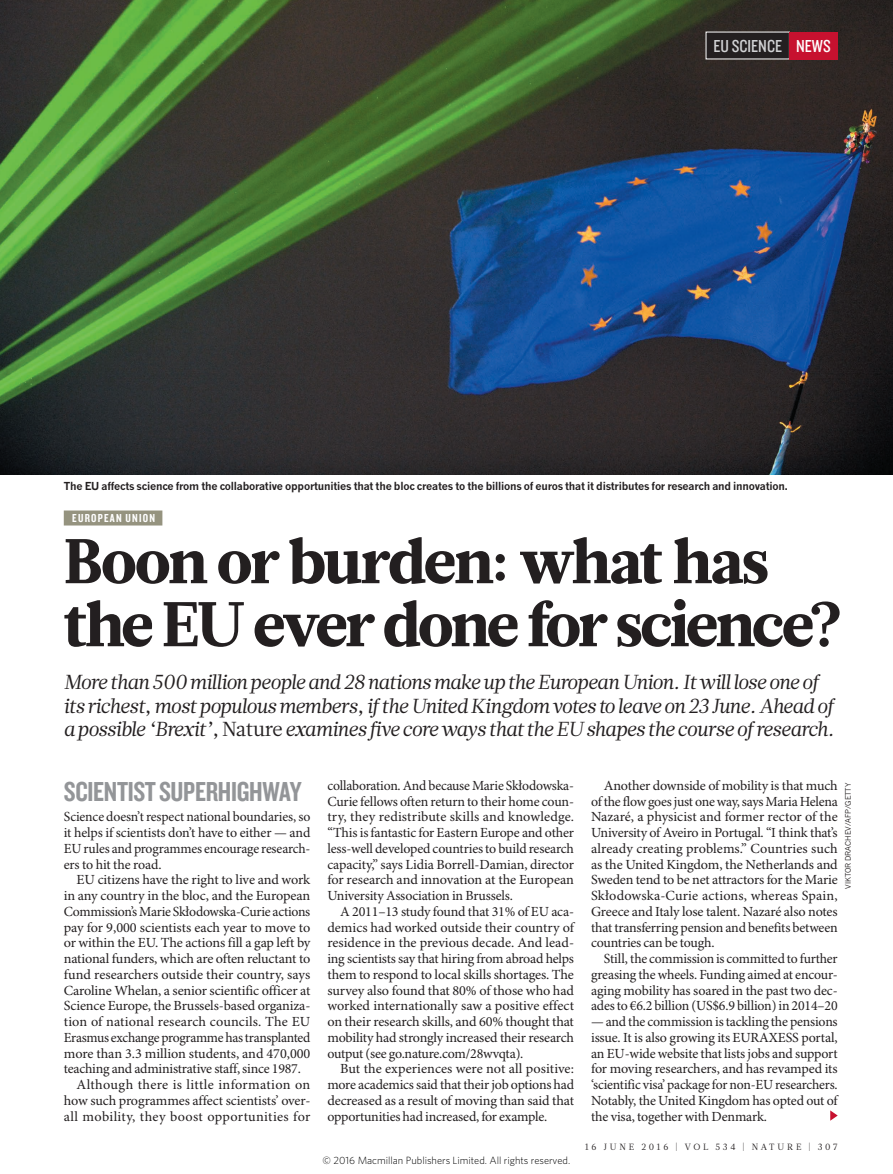
<style>
.page{position:relative;width:893px;height:1174px;background:#fff}
.page>*{position:absolute;margin:0;border:0;box-sizing:border-box;transform-origin:0 0}
.HEAD_42{font:900 63px/63px "Glosa Math";letter-spacing:-.035em;color:#231f20}
.VOX_PROF_NAME{font:28.5px "Knockout 49 Liteweight";letter-spacing:-.01em;color:#939598}
.INTRO{font:italic 20.25px/23.7px "Glosa Math";letter-spacing:-.01em;color:#231f20}
.t1{font:18px "Knockout 29 Junior Ltweight";color:#d1d2d4}
.t2{font:18px "Knockout 29 Junior Ltweight";color:#fff}
.BODY_INDENT{font:13.95px/15.8px "Minion Pro";letter-spacing:-.015em;color:#231f20;text-align:justify}
.BODY_1ST_PARA{font:13.95px/15.8px "Minion Pro";letter-spacing:-.01em;color:#231f20;text-align:justify}
.SUBJECT_STRAP{font:12px "Knockout 49 Liteweight";letter-spacing:.1em;color:#fff}
.PIC_CAPTION{font:700 10.8px "News Gothic MTOT";letter-spacing:-.02em;color:#231f20}
.t3{font:300 10.5px "Whitney";color:#000}
.t4{font:9px "Glosa Math";letter-spacing:.3em;color:#231f20}
.PIC_CREDIT{font:7.5px "News Gothic MTOT";color:#231f20}
.s1{font-style:normal}
</style>
<div class="page">
<img style="left:0;top:0;width:893px;height:474px">
<div style="left:64px;top:510px;width:98px;height:15px;background:#95937f"></div>
<svg style="left:830px;top:1110px;width:8px;height:10px"></svg>
<div style="left:706px;top:32px;width:83px;height:27px;background:#231f20"></div>
<div style="left:789px;top:32px;width:49px;height:27px;background:#c7112f"></div>
<p class="t1" style="left:713px;top:34px;width:70px">EU SCIENCE</p>
<p class="t2" style="left:796px;top:34px;width:36px">NEWS</p>
<p class="PIC_CAPTION" style="left:64px;top:480px;width:725px">The EU affects science from the collaborative opportunities that the bloc creates to the billions of euros that it distributes for research and innovation.</p>
<p class="SUBJECT_STRAP" style="left:72px;top:510px;width:84px">EUROPEAN UNION</p>
<p class="HEAD_42" style="left:64px;top:531px;width:780px">Boon or burden: what has the EU ever done for science?</p>
<p class="INTRO" style="left:64px;top:670px;width:772px">More than 500 million people and 28 nations make up the European Union. It will lose one of its richest, most populous members, if the United Kingdom votes to leave on 23 June. Ahead of a possible ‘Brexit’, <span class="s1">Nature</span> examines five core ways that the EU shapes the course of research.</p>
<p class="VOX_PROF_NAME" style="left:64px;top:773px;width:239px">SCIENTIST SUPERHIGHWAY</p>
<p class="BODY_1ST_PARA" style="left:64px;top:809px;width:248px">Science doesn’t respect national boundaries, so it helps if scientists don’t have to either — and EU rules and programmes encourage research&shy;ers to hit the road.</p>
<p class="BODY_INDENT" style="left:64px;top:872px;width:248px;text-indent:13px">EU citizens have the right to live and work in any country in the bloc, and the European Commission’s Marie Skłodowska-Curie actions pay for 9,000 scientists each year to move to or within the EU. The actions fill a gap left by national funders, which are often reluctant to fund researchers outside their country, says Caroline Whelan, a senior scientific officer at Science Europe, the Brussels-based organiza&shy;tion of national research councils. The EU Erasmus exchange programme has transplanted more than 3.3 million students, and 470,000 teaching and administrative staff, since 1987.</p>
<p class="BODY_INDENT" style="left:64px;top:1077px;width:248px;text-indent:13px">Although there is little information on how such programmes affect scientists’ over&shy;all mobility, they boost opportunities for</p>
<p class="BODY_INDENT" style="left:327px;top:778px;width:248px">collaboration. And because Marie Skłodowska-Curie fellows often return to their home coun&shy;try, they redistribute skills and knowledge. “This is fantastic for Eastern Europe and other less-well developed countries to build research capacity,” says Lidia Borrell-Damian, director for research and innovation at the European University Association in Brussels.</p>
<p class="BODY_INDENT" style="left:327px;top:904px;width:248px;text-indent:13px">A 2011–13 study found that 31% of EU aca&shy;demics had worked outside their country of residence in the previous decade. And lead&shy;ing scientists say that hiring from abroad helps them to respond to local skills shortages. The survey also found that 80% of those who had worked internationally saw a positive effect on their research skills, and 60% thought that mobility had strongly increased their research output (see go.nature.com/28wvqta).</p>
<p class="BODY_INDENT" style="left:327px;top:1061px;width:248px;text-indent:13px">But the experiences were not all positive: more academics said that their job options had decreased as a result of moving than said that opportunities had increased, for example.</p>
<p class="t3" style="left:323px;top:1153px;width:249px">© 2016 Macmillan Publishers Limited. All rights reserved.</p>
<p class="BODY_INDENT" style="left:591px;top:778px;width:248px;text-indent:13px">Another downside of mobility is that much of the flow goes just one way, says Maria Helena Nazaré, a physicist and former rector of the University of Aveiro in Portugal. “I think that’s already creating problems.” Countries such as the United Kingdom, the Netherlands and Sweden tend to be net attractors for the Marie Skłodowska-Curie actions, whereas Spain, Greece and Italy lose talent. Nazaré also notes that transferring pension and benefits between countries can be tough.</p>
<p class="BODY_INDENT" style="left:591px;top:951px;width:248px;text-indent:13px">Still, the commission is committed to further greasing the wheels. Funding aimed at encour&shy;aging mobility has soared in the past two dec&shy;ades to €6.2 billion (US$6.9 billion) in 2014–20</p>
<p class="BODY_INDENT" style="left:591px;top:1014px;width:248px">— and the commission is tackling the pensions issue. It is also growing its EURAXESS portal, an EU-wide website that lists jobs and support for moving researchers, and has revamped its ‘scientific visa’ package for non-EU researchers.<br>Notably, the United Kingdom has opted out of the visa, together with Denmark.</p>
<p class="t4" style="left:585px;top:1141px;width:254px">16 JUNE 2016 | VOL 534 | NATURE | 307</p>
<p class="PIC_CREDIT" style="left:843px;top:889px;width:107px;rotate:-90deg">VIKTOR DRACHEV/AFP/GETTY</p>
</div>
